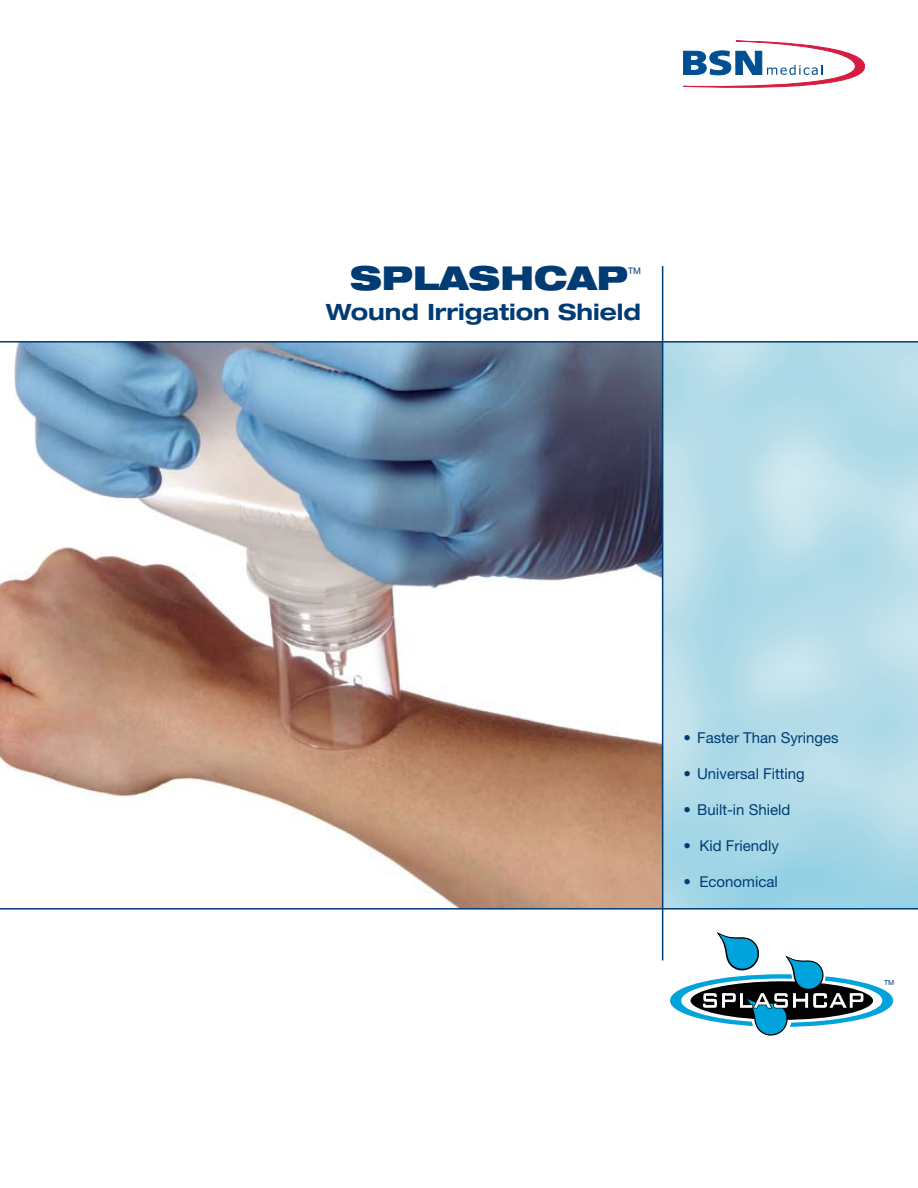
<style>
.page{position:relative;width:918px;height:1188px;background:#fff}
.page>*{position:absolute;margin:0;border:0;box-sizing:border-box;transform-origin:0 0}
.t1{font:900 expanded 33px "Helvetica Neue";color:#003b74}
.t2{font:700 expanded 22.5px "Helvetica Neue";color:#003b74}
.t3{font:15px "Helvetica Neue";color:#003b74}
.t4{font:9px "Helvetica Neue";color:#003b74}
.t5{font:7.05px "Helvetica Neue";color:#003b74}
</style>
<div class="page">
<img style="left:0;top:343px;width:918px;height:565px">
<hr style="left:0;top:341px;width:918px;height:2px;background:#003b74">
<hr style="left:0;top:908px;width:918px;height:2px;background:#003b74">
<hr style="left:662px;top:266px;width:1px;height:694px;background:#003b74">
<svg style="left:683px;top:41px;width:182px;height:47px"></svg>
<svg style="left:671px;top:975px;width:221px;height:51px"></svg>
<div style="left:682px;top:979px;width:199px;height:43px;background:#fff;border-radius:50%"></div>
<svg style="left:690px;top:980px;width:184px;height:41px"></svg>
<svg style="left:702px;top:932px;width:162px;height:104px"></svg>
<h1 class="t1" style="left:350px;top:257px;width:279px">SPLASHCAP</h1>
<p class="t4" style="left:628px;top:265px;width:15px">TM</p>
<h2 class="t2" style="left:326px;top:298px;width:317px">Wound Irrigation Shield</h2>
<p class="t3" style="left:684px;top:729px;width:157px">• Faster Than Syringes</p>
<p class="t3" style="left:684px;top:765px;width:123px">• Universal Fitting</p>
<p class="t3" style="left:684px;top:801px;width:108px">• Built-in Shield</p>
<p class="t3" style="left:684px;top:837px;width:97px">• Kid Friendly</p>
<p class="t3" style="left:684px;top:873px;width:96px">• Economical</p>
<p class="t5" style="left:884px;top:979px;width:12px">TM</p>
</div>
